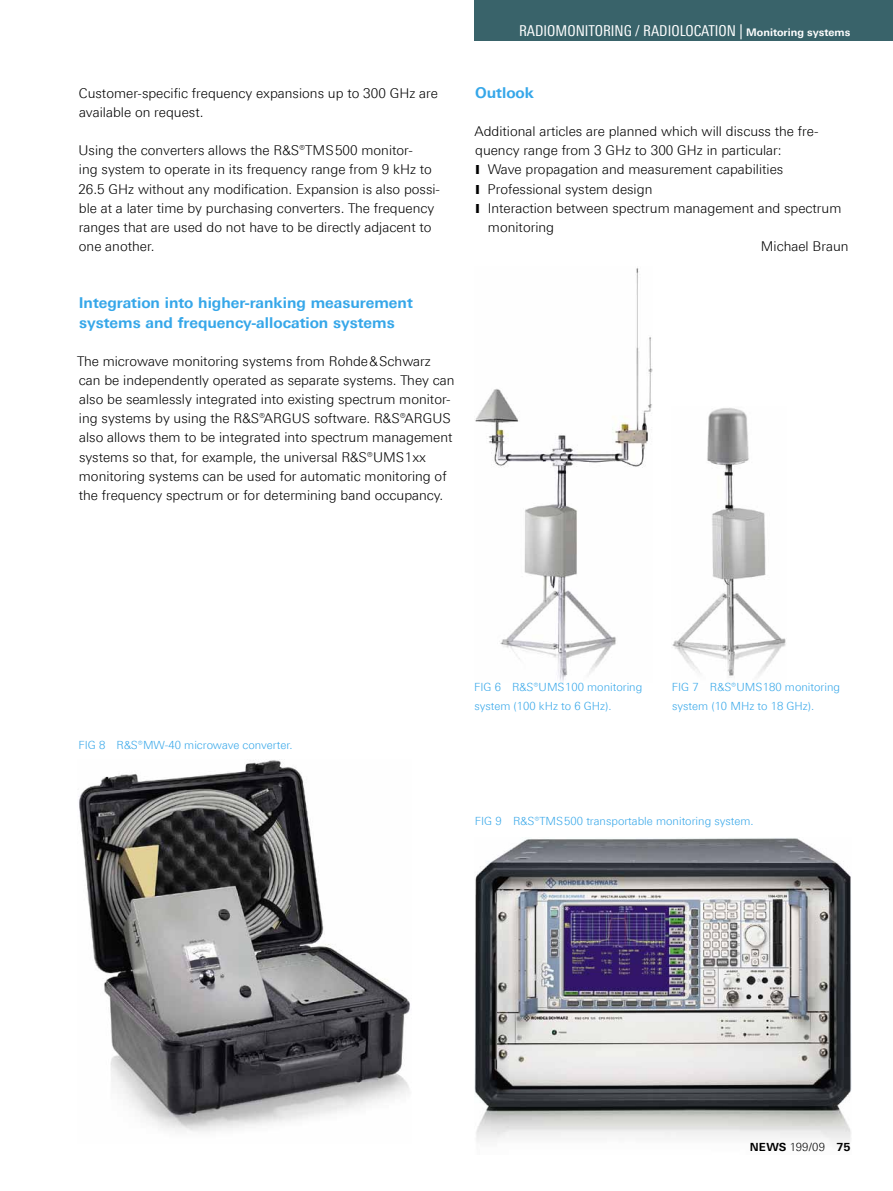
<style>
.page{position:relative;width:893px;height:1191px;background:#fff}
.page>*{position:absolute;margin:0;border:0;box-sizing:border-box;transform-origin:0 0}
._03_Überschrift_1{font:700 15px/19.2px "Linotype Univers 630";color:#36a7e9}
.Rubrik_rebü{font:15px "Linotype Univers 420 Cn";color:#fff}
._04_Fließtext{font:300 13.5px/19.2px "Linotype Univers 330";color:#000}
._04_Fließtext_Aufzäh{font:300 13.5px/19.2px "Linotype Univers 330";color:#000}
._04_Autor{font:300 13.5px "Linotype Univers 330";color:#000}
.Bildlegende{font:300 11.25px/19.2px "Linotype Univers 330";color:#36a7e9}
.t1{font:700 11.25px "Linotype Univers 630";letter-spacing:.015em;color:#000}
.s1{font-family:"Linotype Univers 630";font-weight:700;font-size:10.5px}
.s2{font-family:"Linotype Univers 330";font-weight:300}
</style>
<div class="page">
<img style="left:475px;top:267px;width:178px;height:414px">
<img style="left:79px;top:760px;width:331px;height:372px">
<img style="left:475px;top:838px;width:376px;height:304px">
<img style="left:672px;top:408px;width:114px;height:270px">
<div style="left:474px;top:0;width:419px;height:40px;background:#39636a"></div>
<p class="_04_Fließtext" style="left:79px;top:83px;width:361px">Customer-specific frequency expansions up to 300 GHz are available on request.</p>
<p class="_04_Fließtext" style="left:78px;top:141px;width:363px">Using the converters allows the R&amp;S®TMS500 monitor-<br>ing system to operate in its frequency range from 9 kHz to 26.5 GHz without any modification. Expansion is also possi&shy;ble at a later time by purchasing converters. The frequency ranges that are used do not have to be directly adjacent to one another.</p>
<p class="_03_Überschrift_1" style="left:79px;top:293px;width:335px">Integration into higher-ranking measurement systems and frequency-allocation systems</p>
<p class="_04_Fließtext" style="left:77px;top:351px;width:379px">The microwave monitoring systems from Rohde&amp;Schwarz can be independently operated as separate systems. They can also be seamlessly integrated into existing spectrum monitor&shy;ing systems by using the R&amp;S®ARGUS software. R&amp;S®ARGUS also allows them to be integrated into spectrum management systems so that, for example, the universal R&amp;S®UMS1xx monitoring systems can be used for automatic monitoring of the frequency spectrum or for determining band occupancy.</p>
<p class="Rubrik_rebü" style="left:519px;top:22px;width:333px">RADIOMONITORING / RADIOLOCATION | <span class="s1">Monitoring systems</span></p>
<p class="_03_Überschrift_1" style="left:475px;top:83px;width:60px">Outlook</p>
<p class="_04_Fließtext" style="left:474px;top:122px;width:346px">Additional articles are planned which will discuss the fre&shy;quency range from 3 GHz to 300 GHz in particular:</p>
<p class="_04_Fließtext_Aufzäh" style="left:488px;top:160px;width:297px">Wave propagation and measurement capabilities</p>
<p class="_04_Fließtext_Aufzäh" style="left:488px;top:179px;width:166px">Professional system design</p>
<p class="_04_Fließtext_Aufzäh" style="left:488px;top:198px;width:355px">Interaction between spectrum management and spectrum monitoring</p>
<p class="_04_Autor" style="left:761px;top:238px;width:89px">Michael Braun</p>
<p class="Bildlegende" style="left:79px;top:735px;width:216px">FIG 8 R&amp;S®MW-40 microwave converter.</p>
<p class="Bildlegende" style="left:474px;top:677px;width:170px">FIG 6 R&amp;S®UMS100 monitoring system (100 kHz to 6 GHz).</p>
<p class="Bildlegende" style="left:672px;top:677px;width:170px">FIG 7 R&amp;S®UMS180 monitoring system (10 MHz to 18 GHz).</p>
<p class="Bildlegende" style="left:475px;top:811px;width:280px">FIG 9 R&amp;S®TMS500 transportable monitoring system.</p>
<p class="t1" style="left:750px;top:1139px;width:102px">NEWS <span class="s2">199/09</span> 75</p>
</div>
